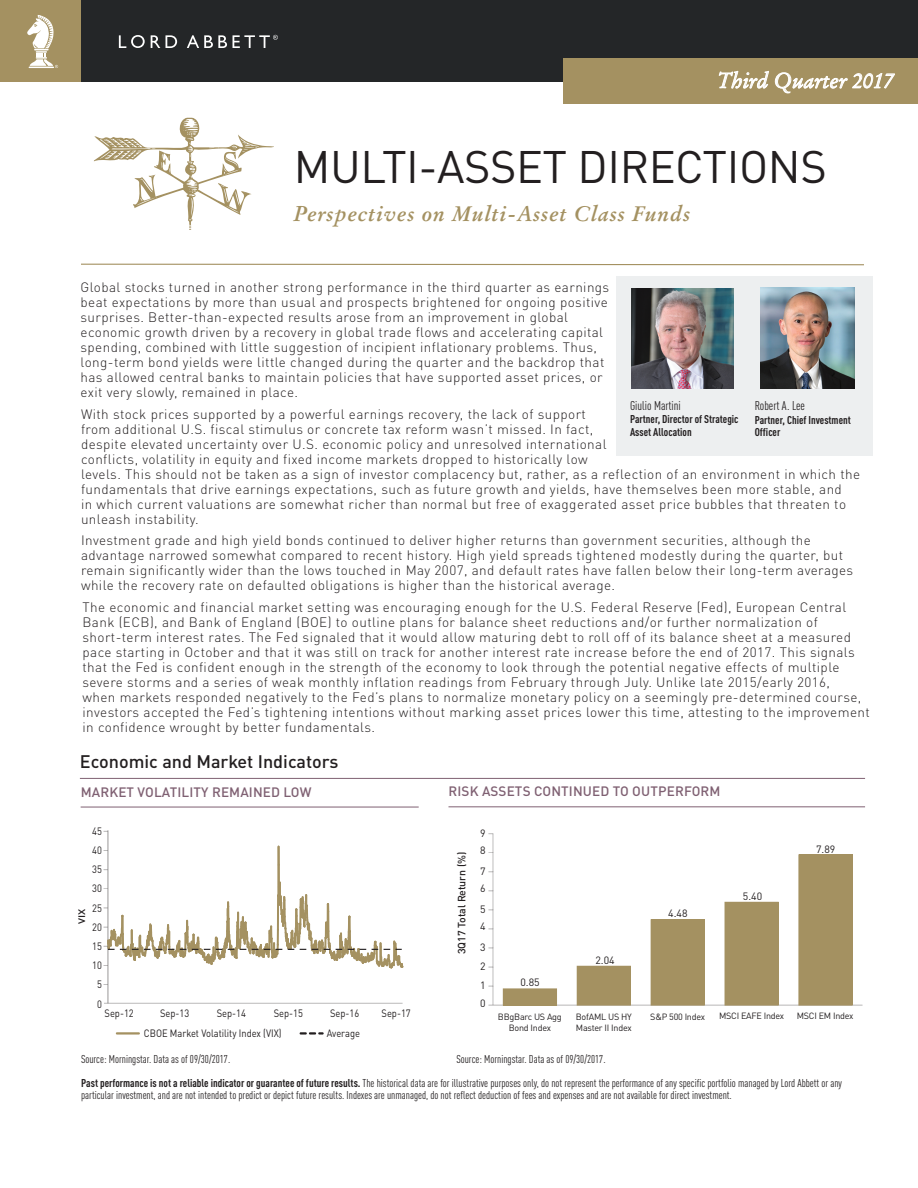
<style>
.page{position:relative;width:918px;height:1188px;background:#fff}
.page>*{position:absolute;margin:0;border:0;box-sizing:border-box;transform-origin:0 0}
.LARGE_TITLE{font:45px "DIN Pro";letter-spacing:-.01em;color:#231f20}
.SUBTITLE_gold{font:italic 700 21px "Stempel Garamond LT Std";letter-spacing:.05em;color:#a49161}
.t1{font:italic 21px "Stempel Garamond LT Std";color:#fff}
.MKT_VALUATION_SUBHEA{font:500 18px "DIN Pro";color:#231f20}
.BODY{font:300 13.5px/15px "DIN Pro";letter-spacing:.03em;color:#231f20}
.CATEGORY_2{font:500 13.5px "DIN Pro";letter-spacing:.01em;color:#7f6072}
.Footnotes{font:condensed 12.6px "DIN Pro";color:#231f20}
.LEGAL_CALLOUT{font:condensed 11.25px/12px "DIN Pro";color:#231f20}
.Footnotes-2{font:700 condensed 11.25px/12.6px "DIN Pro";color:#231f20}
.t2{font:10.5px "DIN Pro";color:#231f20;scale:.88 1}
.t3{font:10.5px "DIN Pro";color:#231f20}
.t4{font:500 10.5px "DIN Pro";color:#231f20}
.t5{font:500 9.3px "DIN Pro";color:#231f20;scale:1.14 1}
.t6{font:9px/10.8px "DIN Pro";letter-spacing:-.025em;color:#231f20;text-align:center}
.s1{font-weight:700}
</style>
<div class="page">
<div style="left:0;top:0;width:918px;height:81px;background:#242628"></div>
<div style="left:0;top:0;width:81px;height:81px;background:#a49161"></div>
<svg style="left:27px;top:15px;width:31px;height:53px"></svg>
<svg style="left:119px;top:35px;width:26px;height:13px"></svg>
<svg style="left:151px;top:35px;width:9px;height:13px"></svg>
<svg style="left:166px;top:35px;width:11px;height:13px"></svg>
<svg style="left:187px;top:35px;width:40px;height:13px"></svg>
<svg style="left:233px;top:35px;width:45px;height:13px"></svg>
<hr style="left:81px;top:807px;width:338px;height:1px;background:#7f6072">
<hr style="left:80px;top:778px;width:785px;height:1px;background:#7f6072">
<svg style="left:81px;top:263px;width:783px;height:3px"></svg>
<div style="left:563px;top:58px;width:355px;height:45px;background:#a49161"></div>
<svg style="left:719px;top:70px;width:50px;height:19px"></svg>
<svg style="left:775px;top:72px;width:120px;height:21px"></svg>
<svg style="left:94px;top:118px;width:180px;height:112px"></svg>
<div style="left:616px;top:276px;width:257px;height:180px;background:#edeff0"></div>
<img style="left:760px;top:288px;width:95px;height:100px">
<img style="left:632px;top:289px;width:101px;height:99px">
<hr style="left:448px;top:806px;width:417px;height:1px;background:#7f6072">
<hr style="left:104px;top:1003px;width:299px;height:1px;background:#231f20">
<hr style="left:108px;top:830px;width:1px;height:173px;background:#231f20">
<hr style="left:277px;top:847px;width:3px;height:49px;background:#a49161">
<svg style="left:279px;top:847px;width:1px;height:17px"></svg>
<hr style="left:117px;top:1032px;width:22px;height:2px;background:#a49161">
<svg style="left:301px;top:1032px;width:22px;height:2px"></svg>
<svg style="left:104px;top:883px;width:299px;height:85px"></svg>
<hr style="left:488px;top:1005px;width:374px;height:1px;background:#231f20">
<hr style="left:493px;top:834px;width:1px;height:171px;background:#231f20">
<div style="left:503px;top:989px;width:54px;height:16px;background:#a49161"></div>
<div style="left:577px;top:966px;width:53px;height:39px;background:#a49161"></div>
<div style="left:577px;top:966px;width:54px;height:39px;border:1px solid #a49161"></div>
<div style="left:651px;top:920px;width:53px;height:85px;background:#a49161"></div>
<div style="left:651px;top:919px;width:54px;height:86px;border:1px solid #a49161"></div>
<div style="left:725px;top:902px;width:53px;height:103px;background:#a49161"></div>
<div style="left:725px;top:902px;width:54px;height:103px;border:1px solid #a49161"></div>
<div style="left:799px;top:855px;width:53px;height:150px;background:#a49161"></div>
<div style="left:799px;top:854px;width:54px;height:151px;border:1px solid #a49161"></div>
<p class="t1" style="left:717px;top:68px;width:178px">Third Quarter 2017</p>
<p class="LARGE_TITLE" style="left:294px;top:131px;width:535px">MULTI-ASSET DIRECTIONS</p>
<p class="SUBTITLE_gold" style="left:294px;top:201px;width:398px">Perspectives on Multi-Asset Class Funds</p>
<p class="BODY" style="left:81px;top:279px;width:530px">Global stocks turned in another strong performance in the third quarter as earnings beat expectations by more than usual and prospects brightened for ongoing positive surprises. Better-than-expected results arose from an improvement in global economic growth driven by a recovery in global trade flows and accelerating capital spending, combined with little suggestion of incipient inflationary problems. Thus, long-term bond yields were little changed during the quarter and the backdrop that has allowed central banks to maintain policies that have supported asset prices, or exit very slowly, remained in place.</p>
<p class="Footnotes" style="left:630px;top:396px;width:52px">Giulio Martini</p>
<p class="Footnotes-2" style="left:630px;top:412px;width:110px">Partner, Director of Strategic</p>
<p class="Footnotes-2" style="left:630px;top:425px;width:63px">Asset Allocation</p>
<p class="Footnotes" style="left:755px;top:396px;width:52px">Robert A. Lee</p>
<p class="Footnotes-2" style="left:755px;top:412px;width:98px">Partner, Chief Investment<br>Officer</p>
<p class="BODY" style="left:81px;top:405px;width:781px">With stock prices supported by a powerful earnings recovery, the lack of support<br>from additional U.S. fiscal stimulus or concrete tax reform wasn’t missed. In fact,<br>despite elevated uncertainty over U.S. economic policy and unresolved international<br>conflicts, volatility in equity and fixed income markets dropped to historically low<br>levels. This should not be taken as a sign of investor complacency but, rather, as a reflection of an environment in which the fundamentals that drive earnings expectations, such as future growth and yields, have themselves been more stable, and<br>in which current valuations are somewhat richer than normal but free of exaggerated asset price bubbles that threaten to unleash instability.</p>
<p class="BODY" style="left:81px;top:532px;width:774px">Investment grade and high yield bonds continued to deliver higher returns than government securities, although the advantage narrowed somewhat compared to recent history. High yield spreads tightened modestly during the quarter, but remain significantly wider than the lows touched in May 2007, and default rates have fallen below their long-term averages while the recovery rate on defaulted obligations is higher than the historical average.</p>
<p class="BODY" style="left:82px;top:599px;width:789px">The economic and financial market setting was encouraging enough for the U.S. Federal Reserve (Fed), European Central Bank (ECB), and Bank of England (BOE) to outline plans for balance sheet reductions and/or further normalization of short-term interest rates. The Fed signaled that it would allow maturing debt to roll off of its balance sheet at a measured pace starting in October and that it was still on track for another interest rate increase before the end of 2017. This signals that the Fed is confident enough in the strength of the economy to look through the potential negative effects of multiple severe storms and a series of weak monthly inflation readings from February through July. Unlike late 2015/early 2016,<br>when markets responded negatively to the Fed’s plans to normalize monetary policy on a seemingly pre-determined course, investors accepted the Fed’s tightening intentions without marking asset prices lower this time, attesting to the improvement in confidence wrought by better fundamentals.</p>
<p class="MKT_VALUATION_SUBHEA" style="left:80px;top:747px;width:260px">Economic and Market Indicators</p>
<p class="CATEGORY_2" style="left:81px;top:781px;width:232px">MARKET VOLATILITY REMAINED LOW</p>
<p class="CATEGORY_2" style="left:449px;top:781px;width:274px">RISK ASSETS CONTINUED TO OUTPERFORM</p>
<p class="t2" style="left:92px;top:823px;width:13px">45</p>
<p class="t3" style="left:480px;top:825px;width:7px">9</p>
<p class="t2" style="left:92px;top:842px;width:13px">40</p>
<p class="t2" style="left:92px;top:861px;width:13px">35</p>
<p class="t2" style="left:92px;top:880px;width:13px">30</p>
<p class="t2" style="left:92px;top:900px;width:13px">25</p>
<p class="t5" style="left:74px;top:924px;width:15px;rotate:-90deg">VIX</p>
<p class="t2" style="left:92px;top:919px;width:13px">20</p>
<p class="t2" style="left:92px;top:938px;width:13px">15</p>
<p class="t4" style="left:453px;top:954px;width:104px;rotate:-90deg">3Q17 Total Return (%)</p>
<p class="t3" style="left:480px;top:842px;width:7px">8</p>
<p class="t3" style="left:480px;top:863px;width:7px">7</p>
<p class="t3" style="left:480px;top:880px;width:7px">6</p>
<p class="t3" style="left:480px;top:901px;width:7px">5</p>
<p class="t3" style="left:480px;top:918px;width:7px">4</p>
<p class="t3" style="left:480px;top:939px;width:7px">3</p>
<p class="t3" style="left:668px;top:905px;width:21px">4.48</p>
<p class="t3" style="left:743px;top:888px;width:21px">5.40</p>
<p class="t3" style="left:816px;top:841px;width:21px">7.89</p>
<p class="t2" style="left:92px;top:957px;width:13px">10</p>
<p class="t3" style="left:480px;top:958px;width:7px">2</p>
<p class="t3" style="left:595px;top:952px;width:21px">2.04</p>
<p class="t2" style="left:97px;top:976px;width:7px">5</p>
<p class="t3" style="left:480px;top:977px;width:7px">1</p>
<p class="t3" style="left:520px;top:974px;width:21px">0.85</p>
<p class="t2" style="left:97px;top:996px;width:7px">0</p>
<p class="t2" style="left:105px;top:1005px;width:35px">Sep-12</p>
<p class="t2" style="left:160px;top:1005px;width:35px">Sep-13</p>
<p class="t2" style="left:217px;top:1005px;width:35px">Sep-14</p>
<p class="t2" style="left:274px;top:1005px;width:35px">Sep-15</p>
<p class="t2" style="left:330px;top:1005px;width:35px">Sep-16</p>
<p class="t2" style="left:144px;top:1025px;width:158px">CBOE Market Volatility Index (VIX)</p>
<p class="t2" style="left:327px;top:1025px;width:39px">Average</p>
<p class="t2" style="left:382px;top:1005px;width:35px">Sep-17</p>
<p class="t3" style="left:480px;top:995px;width:7px">0</p>
<p class="t6" style="left:498px;top:1010px;width:65px">BBgBarc US Agg<br>Bond Index</p>
<p class="t6" style="left:576px;top:1010px;width:57px">BofAML US HY</p>
<p class="t6" style="left:650px;top:1010px;width:56px">S&amp;P 500 Index</p>
<p class="t6" style="left:576px;top:1021px;width:57px">Master II Index</p>
<p class="t6" style="left:719px;top:1010px;width:67px">MSCI EAFE Index</p>
<p class="t6" style="left:797px;top:1009px;width:58px">MSCI EM Index</p>
<p class="LEGAL_CALLOUT" style="left:81px;top:1052px;width:151px">Source: Morningstar. Data as of 09/30/2017.</p>
<p class="LEGAL_CALLOUT" style="left:456px;top:1052px;width:151px">Source: Morningstar. Data as of 09/30/2017.</p>
<p class="LEGAL_CALLOUT" style="left:81px;top:1076px;width:762px"><span class="s1">Past performance is not a reliable indicator or guarantee of future results.</span> The historical data are for illustrative purposes only, do not represent the performance of any specific portfolio managed by Lord Abbett or any particular investment, and are not intended to predict or depict future results. Indexes are unmanaged, do not reflect deduction of fees and expenses and are not available for direct investment.</p>
</div>
